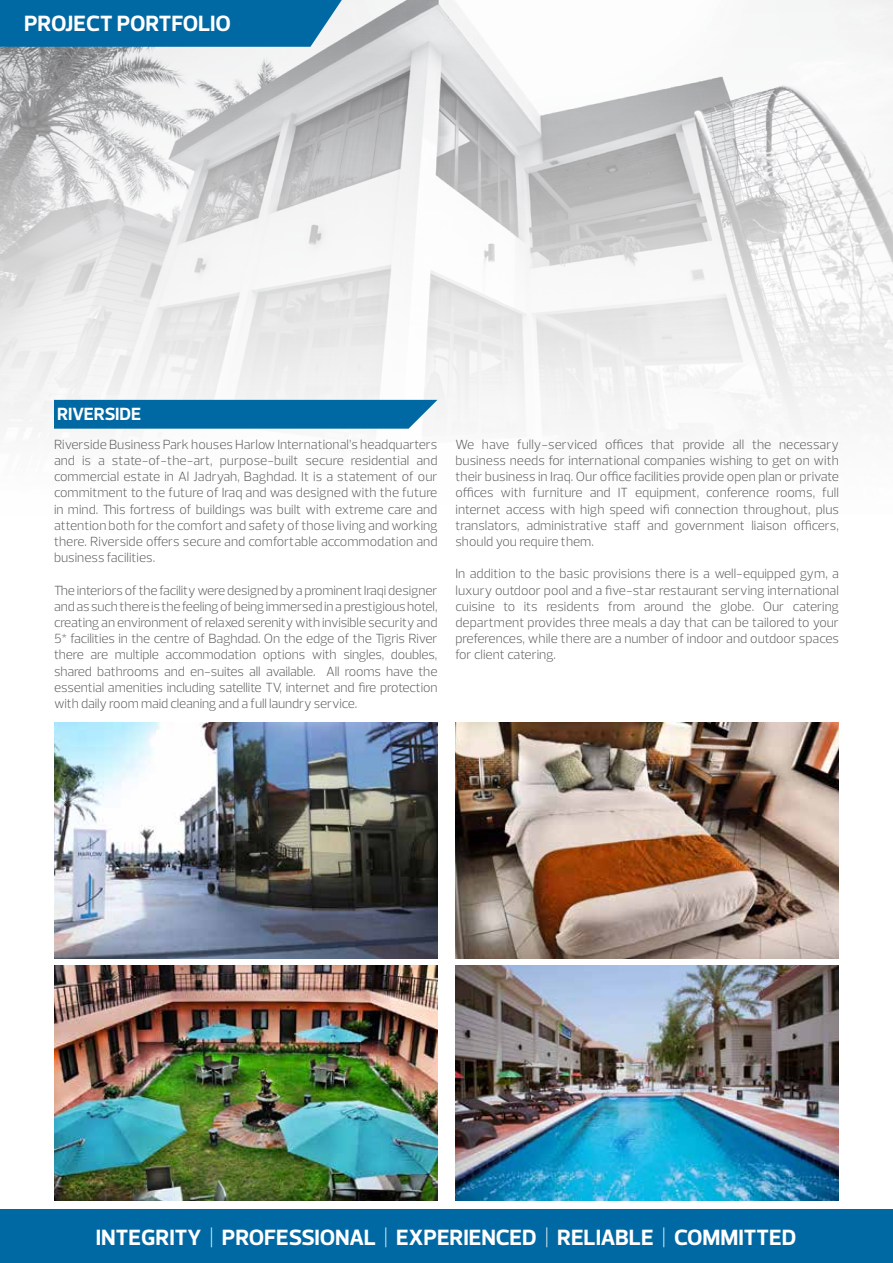
<style>
.page{position:relative;width:893px;height:1263px;background:#fff}
.page>*{position:absolute;margin:0;border:0;box-sizing:border-box;transform-origin:0 0}
.t1{font:700 22.5px "Prelo";color:#fff}
.t2{font:700 18px "Prelo";letter-spacing:-.015em;color:#fff}
.t3{font:300 13.5px/16.2px "Prelo";color:#58595b;text-align:justify}
.s1{font-weight:300}
</style>
<div class="page">
<img style="left:0;top:0;width:893px;height:427px">
<div style="left:0;top:0;width:342px;height:47px;background:#0069a4"></div>
<svg style="left:54px;top:400px;width:383px;height:29px;background:#0b6fa7"></svg>
<div style="left:0;top:1209px;width:893px;height:54px;background:#0069a4"></div>
<img style="left:54px;top:965px;width:383px;height:236px">
<img style="left:455px;top:965px;width:384px;height:236px">
<img style="left:54px;top:723px;width:383px;height:235px">
<img style="left:455px;top:723px;width:384px;height:235px">
<h1 class="t1" style="left:24px;top:10px;width:208px">PROJECT PORTFOLIO</h1>
<h2 class="t2" style="left:57px;top:403px;width:85px">RIVERSIDE</h2>
<p class="t3" style="left:54px;top:436px;width:385px">Riverside Business Park houses Harlow International’s headquarters and is a state-of-the-art, purpose-built secure residential and commercial estate in Al Jadryah, Baghdad. It is a statement of our commitment to the future of Iraq and was designed with the future in mind. This fortress of buildings was built with extreme care and attention both for the comfort and safety of those living and working there. Riverside offers secure and comfortable accommodation and business facilities.</p>
<p class="t3" style="left:54px;top:582px;width:385px">The interiors of the facility were designed by a prominent Iraqi designer and as such there is the feeling of being immersed in a prestigious hotel, creating an environment of relaxed serenity with invisible security and 5* facilities in the centre of Baghdad. On the edge of the Tigris River there are multiple accommodation options with singles, doubles, shared bathrooms and en-suites all available. All rooms have the essential amenities including satellite TV, internet and fire protection with daily room maid cleaning and a full laundry service.</p>
<p class="t3" style="left:455px;top:436px;width:385px">We have fully-serviced offices that provide all the necessary business needs for international companies wishing to get on with their business in Iraq. Our office facilities provide open plan or private offices with furniture and IT equipment, conference rooms, full internet access with high speed wifi connection throughout, plus translators, administrative staff and government liaison officers, should you require them.</p>
<p class="t3" style="left:455px;top:566px;width:385px">In addition to the basic provisions there is a well-equipped gym, a luxury outdoor pool and a five-star restaurant serving international cuisine to its residents from around the globe. Our catering department provides three meals a day that can be tailored to your preferences, while there are a number of indoor and outdoor spaces for client catering.</p>
<h1 class="t1" style="left:96px;top:1224px;width:702px">INTEGRITY <span class="s1">|</span> PROFESSIONAL <span class="s1">|</span> EXPERIENCED <span class="s1">|</span> RELIABLE <span class="s1">|</span> COMMITTED</h1>
</div>
